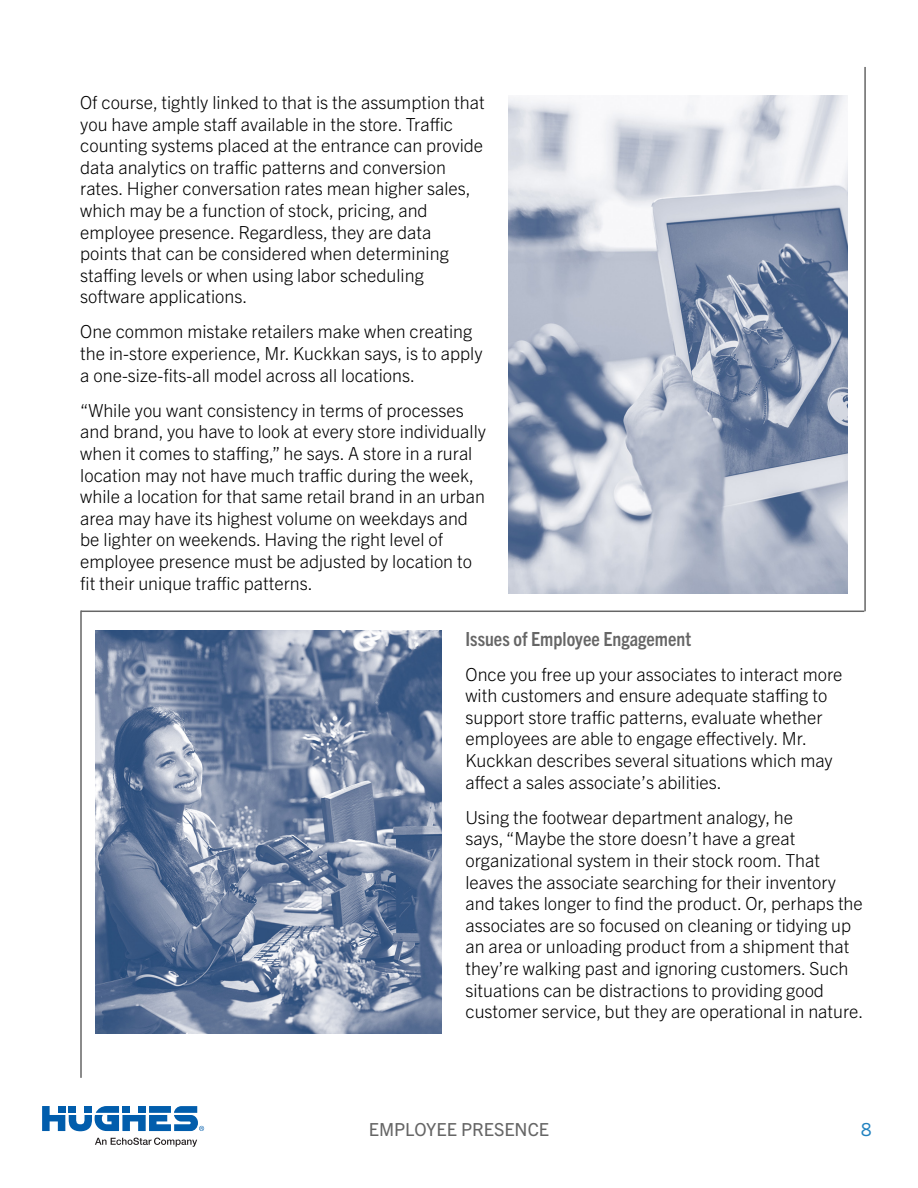
<style>
.page{position:relative;width:918px;height:1188px;background:#fff}
.page>*{position:absolute;margin:0;border:0;box-sizing:border-box;transform-origin:0 0}
.Subtitle{font:700 condensed 19.5px "Trade Gothic Next LT Pro";color:#666}
.Content{font:300 18px/21.6px "Trade Gothic Next LT Pro";color:#000}
.t1{font:18px "Trade Gothic Next LT Pro";color:#666}
.t2{font:18px "Trade Gothic Next LT Pro";color:#2182c0}
</style>
<div class="page">
<hr style="left:864px;top:67px;width:2px;height:544px;background:#666">
<hr style="left:81px;top:611px;width:783px;height:1px;background:#666">
<hr style="left:80px;top:611px;width:2px;height:467px;background:#666">
<svg style="left:42px;top:1106px;width:162px;height:25px"></svg>
<svg style="left:95px;top:1138px;width:102px;height:9px"></svg>
<img style="left:96px;top:630px;width:346px;height:403px">
<img style="left:509px;top:95px;width:339px;height:499px">
<p class="Content" style="left:80px;top:90px;width:406px">Of course, tightly linked to that is the assumption that you have ample staff available in the store. Traffic counting systems placed at the entrance can provide data analytics on traffic patterns and conversion rates. Higher conversation rates mean higher sales, which may be a function of stock, pricing, and employee presence. Regardless, they are data<br>points that can be considered when determining staffing levels or when using labor scheduling software applications.</p>
<p class="Content" style="left:80px;top:320px;width:404px">One common mistake retailers make when creating the in-store experience, Mr. Kuckkan says, is to apply a one-size-fits-all model across all locations.</p>
<p class="Content" style="left:80px;top:398px;width:407px">“While you want consistency in terms of processes and brand, you have to look at every store individually when it comes to staffing,” he says. A store in a rural location may not have much traffic during the week, while a location for that same retail brand in an urban area may have its highest volume on weekdays and be lighter on weekends. Having the right level of employee presence must be adjusted by location to fit their unique traffic patterns.</p>
<p class="Subtitle" style="left:465px;top:625px;width:227px">Issues of Employee Engagement</p>
<p class="Content" style="left:465px;top:662px;width:379px">Once you free up your associates to interact more with customers and ensure adequate staffing to support store traffic patterns, evaluate whether employees are able to engage effectively. Mr.<br>Kuckkan describes several situations which may affect a sales associate’s abilities.</p>
<p class="Content" style="left:465px;top:805px;width:400px">Using the footwear department analogy, he<br>says, “Maybe the store doesn’t have a great organizational system in their stock room. That leaves the associate searching for their inventory and takes longer to find the product. Or, perhaps the associates are so focused on cleaning or tidying up an area or unloading product from a shipment that they’re walking past and ignoring customers. Such situations can be distractions to providing good customer service, but they are operational in nature.</p>
<p class="t1" style="left:369px;top:1117px;width:182px">EMPLOYEE PRESENCE</p>
<p class="t2" style="left:861px;top:1117px;width:12px">8</p>
</div>
